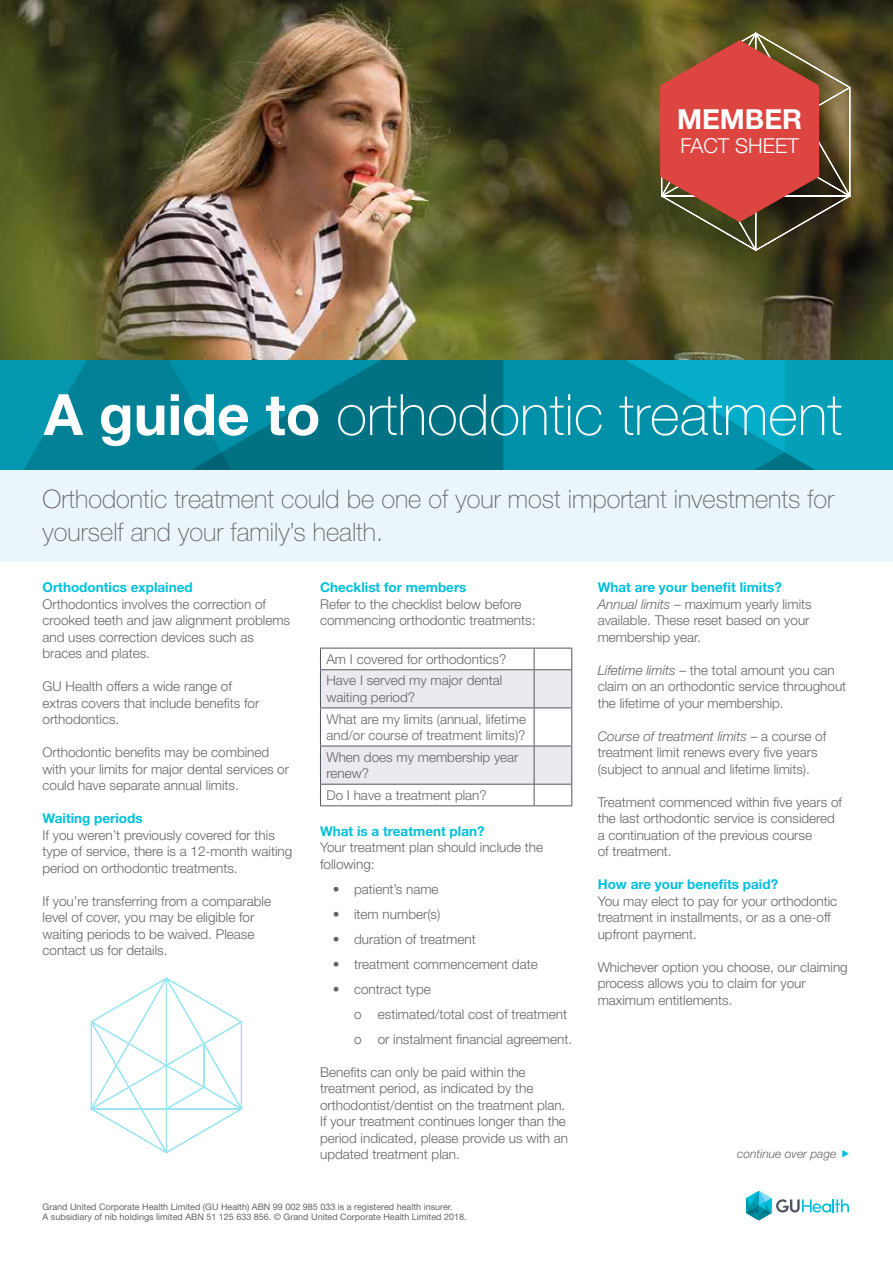
<style>
.page{position:relative;width:893px;height:1263px;background:#fff}
.page>*{position:absolute;margin:0;border:0;box-sizing:border-box;transform-origin:0 0}
.t1{font:100 57px "Helvetica Neue LT Std";color:#fff}
.t2{font:700 27.6px "Helvetica Neue LT Std";color:#fff}
.t3{font:100 25.5px/33px "Helvetica Neue LT Std";color:#636466}
.t4{font:300 20.7px "Helvetica Neue LT Std";color:#fff}
.t5{font:300 13.5px/16.5px "Helvetica Neue LT Std";color:#636466}
.t6{font:700 13.5px "Helvetica Neue LT Std";color:#00bfdc}
.t7{font:italic 300 12px "Helvetica Neue LT Std";color:#636466}
.t8{font:9px/10.8px "Helvetica Neue LT Std";color:#636466}
.s1{font-weight:700}
.s2{font-weight:700;color:#00bfdc}
.s3{font-style:italic}
</style>
<div class="page">
<svg style="left:746px;top:1191px;width:103px;height:29px"></svg>
<img style="left:0;top:0;width:893px;height:361px">
<div style="left:0;top:470px;width:893px;height:91px;background:#eaf6f9"></div>
<svg style="left:320px;top:648px;width:252px;height:157px"></svg>
<hr style="left:320px;top:805px;width:214px;height:1px;background:#525761">
<hr style="left:534px;top:805px;width:38px;height:1px;background:#525761">
<img style="left:0;top:361px;width:893px;height:109px">
<svg style="left:90px;top:977px;width:152px;height:176px"></svg>
<svg style="left:660px;top:31px;width:192px;height:221px"></svg>
<h2 class="t2" style="left:677px;top:102px;width:127px">MEMBER</h2>
<h3 class="t4" style="left:680px;top:133px;width:120px">FACT SHEET</h3>
<h1 class="t1" style="left:44px;top:382px;width:800px"><span class="s1">A guide to</span> orthodontic treatment</h1>
<h3 class="t3" style="left:43px;top:483px;width:793px">Orthodontic treatment could be one of your most important investments for yourself and your family’s health.</h3>
<p class="t6" style="left:43px;top:579px;width:152px">Orthodontics explained</p>
<p class="t5" style="left:43px;top:595px;width:249px">Orthodontics involves the correction of crooked teeth and jaw alignment problems and uses correction devices such as braces and plates.</p>
<p class="t5" style="left:43px;top:678px;width:218px">GU Health offers a wide range of extras covers that include benefits for orthodontics.</p>
<p class="t5" style="left:43px;top:744px;width:248px">Orthodontic benefits may be combined with your limits for major dental services or could have separate annual limits.</p>
<p class="t6" style="left:43px;top:810px;width:102px">Waiting periods</p>
<p class="t5" style="left:43px;top:826px;width:251px">If you weren’t previously covered for this type of service, there is a 12-month waiting period on orthodontic treatments.</p>
<p class="t5" style="left:43px;top:892px;width:230px">If you’re transferring from a comparable level of cover, you may be eligible for waiting periods to be waived. Please contact us for details.</p>
<p class="t6" style="left:320px;top:579px;width:148px">Checklist for members</p>
<p class="t5" style="left:320px;top:595px;width:217px">Refer to the checklist below before commencing orthodontic treatments:</p>
<p class="t5" style="left:326px;top:648px;width:181px;line-height:21.6px">Am I covered for orthodontics?<br>Have I served my major dental</p>
<p class="t5" style="left:326px;top:686px;width:201px;line-height:21.6px">waiting period?<br>What are my limits (annual, lifetime</p>
<p class="t5" style="left:326px;top:724px;width:201px;line-height:21.6px">and/or course of treatment limits)?<br>When does my membership year</p>
<p class="t5" style="left:326px;top:762px;width:162px;line-height:21.6px">renew?<br>Do I have a treatment plan?</p>
<p class="t6" style="left:320px;top:823px;width:166px">What is a treatment plan?</p>
<p class="t5" style="left:320px;top:839px;width:225px">Your treatment plan should include the following:</p>
<p class="t5" style="left:333px;top:880px;width:107px">• patient’s name</p>
<p class="t5" style="left:333px;top:905px;width:109px">• item number(s)</p>
<p class="t5" style="left:333px;top:930px;width:144px">• duration of treatment</p>
<p class="t5" style="left:333px;top:955px;width:206px">• treatment commencement date</p>
<p class="t5" style="left:354px;top:976px;width:220px;line-height:25px;text-indent:-21px">• contract type<br>o estimated/total cost of treatment o or instalment financial agreement.</p>
<p class="t5" style="left:320px;top:1063px;width:250px">Benefits can only be paid within the treatment period, as indicated by the orthodontist/dentist on the treatment plan.<br>If your treatment continues longer than the period indicated, please provide us with an updated treatment plan.</p>
<p class="t8" style="left:43px;top:1201px;width:425px">Grand United Corporate Health Limited (GU Health) ABN 99 002 985 033 is a registered health insurer.<br>A subsidiary of nib holdings limited ABN 51 125 633 856. © Grand United Corporate Health Limited 2018.</p>
<p class="t5" style="left:598px;top:579px;width:215px"><span class="s2">What are your benefit limits?<br></span><span class="s3">Annual limits</span> – maximum yearly limits available. These reset based on your membership year.</p>
<p class="t5" style="left:598px;top:661px;width:250px"><span class="s3">Lifetime limits</span> – the total amount you can claim on an orthodontic service throughout the lifetime of your membership.</p>
<p class="t5" style="left:598px;top:727px;width:230px"><span class="s3">Course of treatment limits</span> – a course of treatment limit renews every five years (subject to annual and lifetime limits).</p>
<p class="t5" style="left:598px;top:793px;width:246px">Treatment commenced within five years of the last orthodontic service is considered a continuation of the previous course<br>of treatment.</p>
<p class="t6" style="left:598px;top:876px;width:182px">How are your benefits paid?</p>
<p class="t5" style="left:598px;top:892px;width:241px">You may elect to pay for your orthodontic treatment in installments, or as a one-off upfront payment.</p>
<p class="t5" style="left:598px;top:958px;width:252px">Whichever option you choose, our claiming process allows you to claim for your maximum entitlements.</p>
<p class="t7" style="left:737px;top:1147px;width:101px">continue over page</p>
</div>
